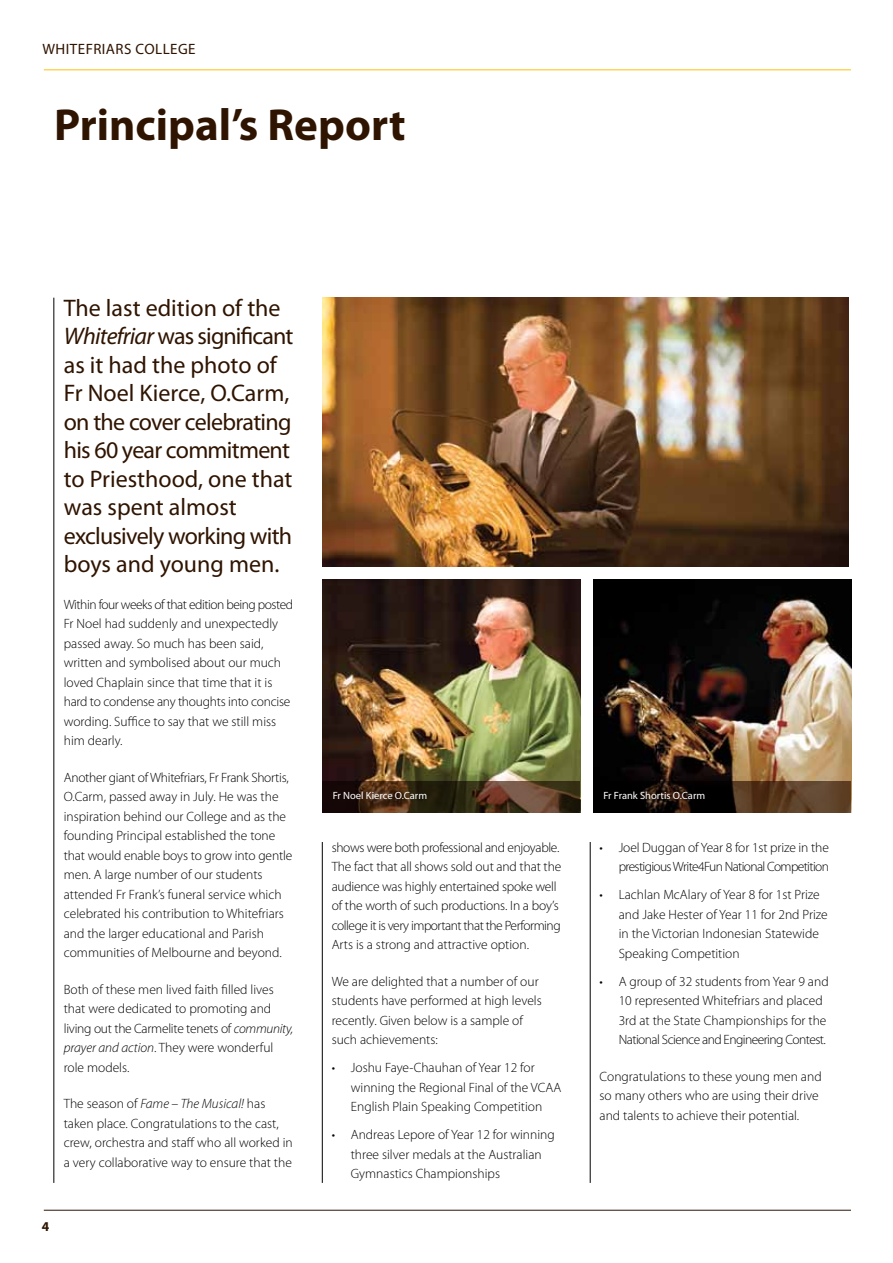
<style>
.page{position:relative;width:893px;height:1263px;background:#fff}
.page>*{position:absolute;margin:0;border:0;box-sizing:border-box;transform-origin:0 0}
.t1{font:700 45px "Myriad Pro";color:#2f1401}
.t2{font:24px/28.5px "Myriad Pro";letter-spacing:-.005em;color:#2f1401}
.t3{font:15px "Myriad Pro";letter-spacing:.03em;color:#2f1401}
.t4{font:300 13.5px/19.5px "Myriad Pro";color:#000}
.t5{font:300 13.5px/19.5px "Myriad Pro";letter-spacing:-.02em;color:#000}
.t6{font:300 13.5px/19.5px "Myriad Pro";letter-spacing:-.045em;color:#000;text-align:right}
.t7{font:700 13.5px "Myriad Pro";color:#2f1401}
.t8{font:10.5px "Myriad Pro";color:#fff}
.s1{font-style:italic}
</style>
<div class="page">
<hr style="left:44px;top:69px;width:807px;height:1px;background:#ffc20e">
<hr style="left:44px;top:1210px;width:807px;height:1px;background:#2f1401">
<hr style="left:54px;top:298px;width:1px;height:885px;background:#000">
<hr style="left:322px;top:842px;width:1px;height:341px;background:#000">
<hr style="left:590px;top:842px;width:1px;height:341px;background:#000">
<img style="left:322px;top:298px;width:527px;height:268px">
<img style="left:322px;top:579px;width:258px;height:202px">
<img style="left:593px;top:579px;width:258px;height:202px">
<svg style="left:322px;top:781px;width:258px;height:31px;background:#402b1a"></svg>
<svg style="left:593px;top:781px;width:258px;height:31px;background:#301f13"></svg>
<p class="t3" style="left:43px;top:39px;width:155px">WHITEFRIARS COLLEGE</p>
<h1 class="t1" style="left:54px;top:96px;width:353px">Principal’s Report</h1>
<h2 class="t2" style="left:64px;top:293px;width:231px">The last edition of the<br><span class="s1">Whitefriar</span> was significant as it had the photo of<br>Fr Noel Kierce, O.Carm, on the cover celebrating his 60 year commitment to Priesthood, one that was spent almost exclusively working with boys and young men.</h2>
<p class="t4" style="left:64px;top:595px;width:231px">Within four weeks of that edition being posted Fr Noel had suddenly and unexpectedly passed away. So much has been said, written and symbolised about our much loved Chaplain since that time that it is hard to condense any thoughts into concise wording. Suffice to say that we still miss him dearly.</p>
<p class="t4" style="left:64px;top:768px;width:230px">Another giant of Whitefriars, Fr Frank Shortis, O.Carm, passed away in July. He was the inspiration behind our College and as the founding Principal established the tone that would enable boys to grow into gentle men. A large number of our students attended Fr Frank’s funeral service which celebrated his contribution to Whitefriars and the larger educational and Parish communities of Melbourne and beyond.</p>
<p class="t4" style="left:64px;top:980px;width:231px">Both of these men lived faith filled lives that were dedicated to promoting and living out the Carmelite tenets of <span class="s1">community, prayer and action</span>. They were wonderful role models.</p>
<p class="t4" style="left:64px;top:1094px;width:231px">The season of <span class="s1">Fame – The Musical!</span> has taken place. Congratulations to the cast, crew, orchestra and staff who all worked in a very collaborative way to ensure that the</p>
<p class="t7" style="left:42px;top:1217px;width:9px">4</p>
<p class="t8" style="left:333px;top:789px;width:96px">Fr Noel Kierce O.Carm</p>
<p class="t8" style="left:603px;top:789px;width:103px">Fr Frank Shortis O.Carm</p>
<p class="t5" style="left:332px;top:838px;width:231px">shows were both professional and enjoyable.<br>The fact that all shows sold out and that the audience was highly entertained spoke well of the worth of such productions. In a boy’s college it is very important that the Performing Arts is a strong and attractive option.</p>
<p class="t4" style="left:332px;top:972px;width:212px">We are delighted that a number of our students have performed at high levels recently. Given below is a sample of such achievements:</p>
<p class="t4" style="left:351px;top:1058px;width:212px;text-indent:-19px">• Joshu Faye-Chauhan of Year 12 for winning the Regional Final of the VCAA<br>English Plain Speaking Competition</p>
<p class="t4" style="left:351px;top:1125px;width:205px;text-indent:-19px">• Andreas Lepore of Year 12 for winning three silver medals at the Australian<br>Gymnastics Championships</p>
<p class="t6" style="left:600px;top:838px;width:231px">• Joel Duggan of Year 8 for 1st prize in the prestigious Write4Fun National Competition</p>
<p class="t4" style="left:619px;top:885px;width:211px;text-indent:-19px">• Lachlan McAlary of Year 8 for 1st Prize and Jake Hester of Year 11 for 2nd Prize in the Victorian Indonesian Statewide Speaking Competition</p>
<p class="t4" style="left:619px;top:972px;width:211px;text-indent:-19px">• A group of 32 students from Year 9 and 10 represented Whitefriars and placed 3rd at the State Championships for the National Science and Engineering Contest.</p>
<p class="t4" style="left:600px;top:1067px;width:224px">Congratulations to these young men and so many others who are using their drive and talents to achieve their potential.</p>
</div>
